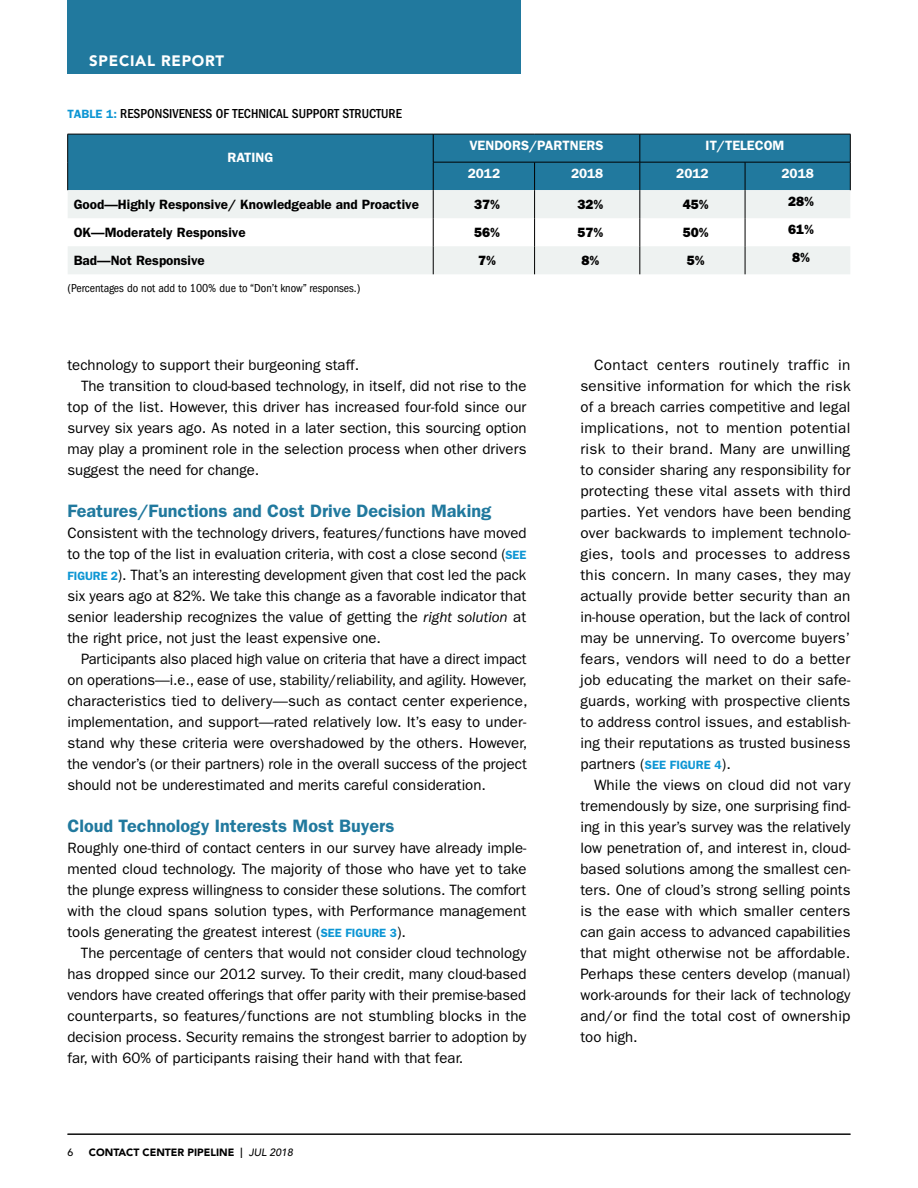
<style>
.page{position:relative;width:918px;height:1188px;background:#fff}
.page>*{position:absolute;margin:0;border:0;box-sizing:border-box;transform-origin:0 0}
.t1{font:600 18px "Franklin Gothic";color:#21799e}
.t2{font:15px/21px "Franklin Gothic";color:#000;text-align:justify}
.t3{font:900 15px "Avenir";letter-spacing:.05em;color:#fff}
.t4{font:600 13.5px "Franklin Gothic";color:#000}
.t5{font:600 13.5px "Franklin Gothic";color:#fff}
.t6{font:500 condensed 13.5px "Franklin Gothic";color:#000}
.t7{font:800 13.5px "Franklin Gothic";letter-spacing:-.005em;color:#000}
.t8{font:condensed 12px "Franklin Gothic";color:#000}
.t9{font:900 10.5px "Avenir";color:#000}
.t10{font:500 10.5px "Avenir";color:#000}
.s1{font-weight:600;font-stretch:normal;font-size:12px;color:#0d96d4}
.s2{font-weight:600;font-size:12px;color:#0d96d4}
.s3{font-style:italic}
.s4{font-weight:500;font-style:italic}
</style>
<div class="page">
<hr style="left:68px;top:1134px;width:782px;height:1px;background:#000">
<div style="left:68px;top:0;width:453px;height:74px;background:#21799e"></div>
<div style="left:68px;top:135px;width:782px;height:55px;background:#21799e"></div>
<svg style="left:68px;top:190px;width:782px;height:84px;fill:#eef2f1"></svg>
<hr style="left:68px;top:134px;width:365px;height:1px;background:#000">
<svg style="left:67px;top:134px;width:1px;height:56px"></svg>
<hr style="left:433px;top:134px;width:102px;height:1px;background:#000">
<hr style="left:535px;top:134px;width:105px;height:1px;background:#000">
<hr style="left:640px;top:134px;width:105px;height:1px;background:#000">
<hr style="left:745px;top:134px;width:105px;height:1px;background:#000">
<hr style="left:433px;top:162px;width:102px;height:1px;background:#000">
<hr style="left:535px;top:162px;width:105px;height:1px;background:#000">
<hr style="left:640px;top:162px;width:105px;height:1px;background:#000">
<hr style="left:745px;top:162px;width:105px;height:1px;background:#000">
<svg style="left:850px;top:134px;width:1px;height:56px"></svg>
<svg style="left:433px;top:134px;width:1px;height:140px"></svg>
<svg style="left:534px;top:162px;width:1px;height:112px"></svg>
<svg style="left:640px;top:134px;width:1px;height:140px"></svg>
<svg style="left:745px;top:162px;width:1px;height:112px"></svg>
<p class="t3" style="left:89px;top:52px;width:136px">SPECIAL REPORT</p>
<p class="t6" style="left:68px;top:106px;width:336px"><span class="s1">TABLE 1:</span> RESPONSIVENESS OF TECHNICAL SUPPORT STRUCTURE</p>
<p class="t5" style="left:228px;top:149px;width:47px">RATING</p>
<p class="t5" style="left:470px;top:138px;width:136px">VENDORS/PARTNERS</p>
<p class="t5" style="left:706px;top:138px;width:80px">IT/TELECOM</p>
<p class="t5" style="left:468px;top:166px;width:34px">2012</p>
<p class="t5" style="left:571px;top:166px;width:34px">2018</p>
<p class="t5" style="left:676px;top:166px;width:34px">2012</p>
<p class="t5" style="left:781px;top:166px;width:34px">2018</p>
<p class="t4" style="left:74px;top:197px;width:347px">Good—Highly Responsive/ Knowledgeable and Proactive</p>
<p class="t7" style="left:474px;top:197px;width:28px">37%</p>
<p class="t7" style="left:578px;top:197px;width:28px">32%</p>
<p class="t7" style="left:683px;top:197px;width:28px">45%</p>
<p class="t7" style="left:788px;top:194px;width:28px">28%</p>
<p class="t4" style="left:74px;top:225px;width:173px">OK—Moderately Responsive</p>
<p class="t7" style="left:474px;top:225px;width:28px">56%</p>
<p class="t7" style="left:578px;top:225px;width:28px">57%</p>
<p class="t7" style="left:683px;top:225px;width:28px">50%</p>
<p class="t7" style="left:788px;top:222px;width:28px">61%</p>
<p class="t4" style="left:74px;top:253px;width:133px">Bad—Not Responsive</p>
<p class="t7" style="left:478px;top:253px;width:20px">7%</p>
<p class="t7" style="left:582px;top:253px;width:20px">8%</p>
<p class="t7" style="left:687px;top:253px;width:20px">5%</p>
<p class="t7" style="left:792px;top:250px;width:20px">8%</p>
<p class="t8" style="left:68px;top:282px;width:294px">(Percentages do not add to 100% due to “Don’t know” responses.)</p>
<p class="t2" style="left:68px;top:354px;width:293px">technology to support their burgeoning staff.</p>
<p class="t2" style="left:81px;top:375px;width:447px">The transition to cloud-based technology, in itself, did not rise to the</p>
<p class="t2" style="left:68px;top:396px;width:461px">top of the list. However, this driver has increased four-fold since our</p>
<p class="t2" style="left:68px;top:417px;width:461px">survey six years ago. As noted in a later section, this sourcing option</p>
<p class="t2" style="left:68px;top:438px;width:461px">may play a prominent role in the selection process when other drivers</p>
<p class="t2" style="left:68px;top:459px;width:193px">suggest the need for change.</p>
<p class="t1" style="left:68px;top:500px;width:425px">Features/Functions and Cost Drive Decision Making</p>
<p class="t2" style="left:68px;top:522px;width:461px">Consistent with the technology drivers, features/functions have moved to the top of the list in evaluation criteria, with cost a close second (<span class="s2">SEE FIGURE 2</span>). That’s an interesting development given that cost led the pack six years ago at 82%. We take this change as a favorable indicator that senior leadership recognizes the value of getting the <span class="s3">right solution</span> at the right price, not just the least expensive one.</p>
<p class="t2" style="left:68px;top:648px;width:462px;text-indent:14px">Participants also placed high value on criteria that have a direct impact on operations—i.e., ease of use, stability/reliability, and agility. However, characteristics tied to delivery—such as contact center experience, implementation, and support—rated relatively low. It’s easy to under&shy;stand why these criteria were overshadowed by the others. However, the vendor’s (or their partners) role in the overall success of the project should not be underestimated and merits careful consideration.</p>
<p class="t1" style="left:68px;top:815px;width:329px">Cloud Technology Interests Most Buyers</p>
<p class="t2" style="left:68px;top:837px;width:460px">Roughly one-third of contact centers in our survey have already imple&shy;mented cloud technology. The majority of those who have yet to take the plunge express willingness to consider these solutions. The comfort with the cloud spans solution types, with Performance management tools generating the greatest interest (<span class="s2">SEE FIGURE 3</span>).</p>
<p class="t2" style="left:67px;top:942px;width:461px;text-indent:14px">The percentage of centers that would not consider cloud technology has dropped since our 2012 survey. To their credit, many cloud-based vendors have created offerings that offer parity with their premise-based counterparts, so features/functions are not stumbling blocks in the decision process. Security remains the strongest barrier to adoption by far, with 60% of participants raising their hand with that fear.</p>
<p class="t10" style="left:68px;top:1146px;width:7px">6</p>
<p class="t9" style="left:89px;top:1146px;width:206px">CONTACT CENTER PIPELINE ❘ <span class="s4">JUL 2018</span></p>
<p class="t2" style="left:580px;top:354px;width:272px;text-indent:14px">Contact centers routinely traffic in sensitive information for which the risk of a breach carries competitive and legal implications, not to mention potential risk to their brand. Many are unwilling to consider sharing any responsibility for protecting these vital assets with third parties. Yet vendors have been bending over backwards to implement technolo&shy;gies, tools and processes to address this concern. In many cases, they may actually provide better security than an in-house operation, but the lack of control may be unnerving. To overcome buyers’ fears, vendors will need to do a better job educating the market on their safe&shy;guards, working with prospective clients to address control issues, and establish&shy;ing their reputations as trusted business partners (<span class="s2">SEE FIGURE 4</span>).</p>
<p class="t2" style="left:580px;top:774px;width:272px;text-indent:14px">While the views on cloud did not vary tremendously by size, one surprising find&shy;ing in this year’s survey was the relatively low penetration of, and interest in, cloud&shy;based solutions among the smallest cen&shy;ters. One of cloud’s strong selling points is the ease with which smaller centers can gain access to advanced capabilities that might otherwise not be affordable.<br>Perhaps these centers develop (manual) work-arounds for their lack of technology and/or find the total cost of ownership too high.</p>
</div>
